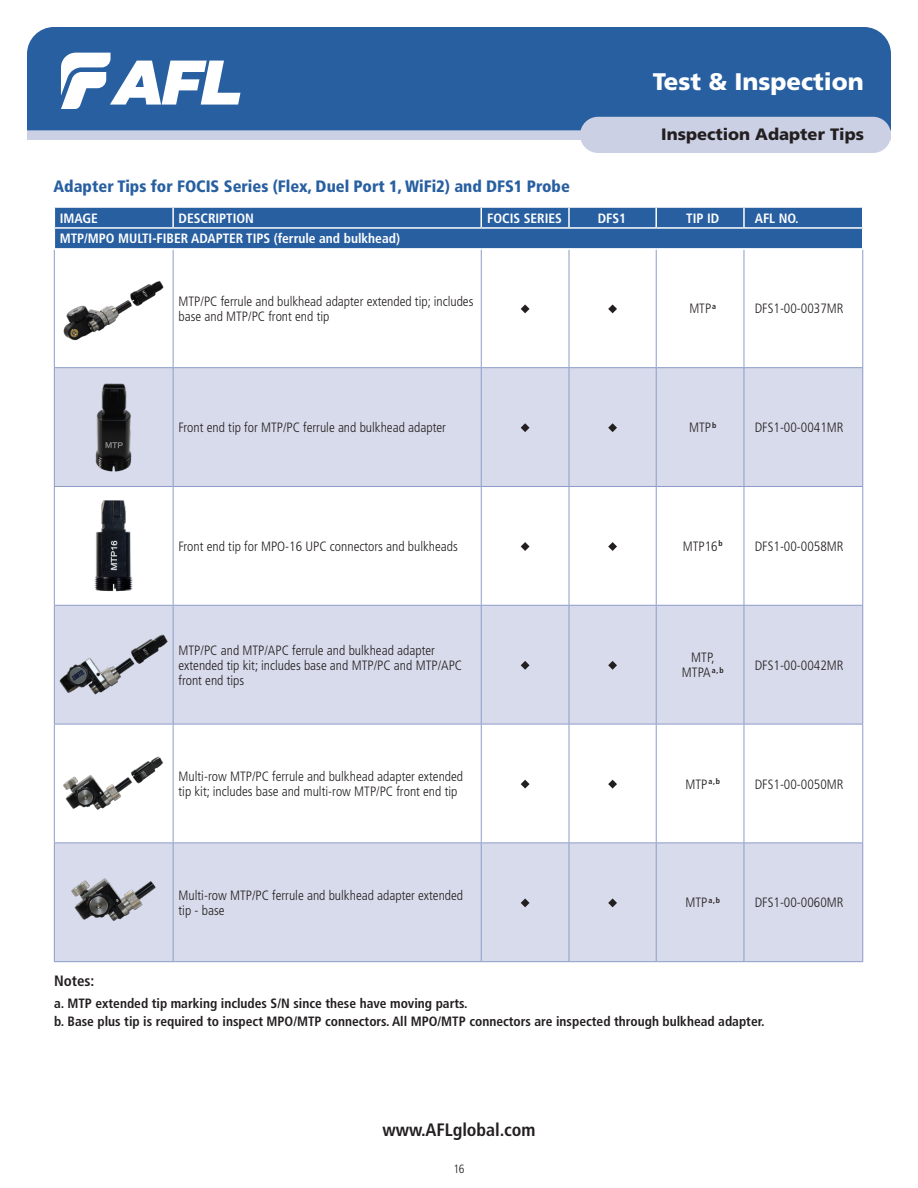
<style>
.page{position:relative;width:918px;height:1188px;background:#fff}
.page>*{position:absolute;margin:0;border:0;box-sizing:border-box;transform-origin:0 0}
.t1{font:900 24px "Frutiger LT Std";color:#fff}
.t2{font:700 condensed 18px "Frutiger LT Std";letter-spacing:-.005em;color:#231f20}
.C_Sub-Title_No_TOC{font:900 condensed 16.5px "Frutiger LT Std";color:#285fa1}
.t3{font:900 16.5px "Frutiger LT Std";color:#231f20}
.C_Body{font:700 condensed 15px "Frutiger LT Std";color:#231f20}
.C_Table_Body{font:300 condensed 13.5px/15px "Frutiger LT Std";color:#231f20}
.t4{font:700 condensed 13.5px "Frutiger LT Std";color:#231f20}
.C_Table_Header{font:700 condensed 13.5px "Frutiger LT Std";color:#fff}
.t5{font:300 condensed 12px "Frutiger LT Std";color:#231f20}
</style>
<div class="page">
<svg style="left:55px;top:368px;width:807px;height:593px;fill:#d8dbeb"></svg>
<hr style="left:54px;top:250px;width:1px;height:117px;background:#8d9cc8">
<hr style="left:173px;top:250px;width:1px;height:117px;background:#8d9cc8">
<hr style="left:481px;top:250px;width:1px;height:117px;background:#8d9cc8">
<hr style="left:569px;top:250px;width:1px;height:117px;background:#8d9cc8">
<hr style="left:656px;top:250px;width:1px;height:117px;background:#8d9cc8">
<hr style="left:744px;top:250px;width:1px;height:117px;background:#8d9cc8">
<hr style="left:862px;top:250px;width:1px;height:117px;background:#8d9cc8">
<hr style="left:54px;top:368px;width:1px;height:118px;background:#8d9cc8">
<hr style="left:173px;top:368px;width:1px;height:118px;background:#8d9cc8">
<hr style="left:481px;top:368px;width:1px;height:118px;background:#8d9cc8">
<hr style="left:569px;top:368px;width:1px;height:118px;background:#8d9cc8">
<hr style="left:656px;top:368px;width:1px;height:118px;background:#8d9cc8">
<hr style="left:744px;top:368px;width:1px;height:118px;background:#8d9cc8">
<hr style="left:862px;top:368px;width:1px;height:118px;background:#8d9cc8">
<hr style="left:54px;top:487px;width:1px;height:118px;background:#8d9cc8">
<hr style="left:173px;top:487px;width:1px;height:118px;background:#8d9cc8">
<hr style="left:481px;top:487px;width:1px;height:118px;background:#8d9cc8">
<hr style="left:569px;top:487px;width:1px;height:118px;background:#8d9cc8">
<hr style="left:656px;top:487px;width:1px;height:118px;background:#8d9cc8">
<hr style="left:744px;top:487px;width:1px;height:118px;background:#8d9cc8">
<hr style="left:862px;top:487px;width:1px;height:118px;background:#8d9cc8">
<hr style="left:54px;top:606px;width:1px;height:118px;background:#8d9cc8">
<hr style="left:173px;top:606px;width:1px;height:118px;background:#8d9cc8">
<hr style="left:481px;top:606px;width:1px;height:118px;background:#8d9cc8">
<hr style="left:569px;top:606px;width:1px;height:118px;background:#8d9cc8">
<hr style="left:656px;top:606px;width:1px;height:118px;background:#8d9cc8">
<hr style="left:744px;top:606px;width:1px;height:118px;background:#8d9cc8">
<hr style="left:862px;top:606px;width:1px;height:118px;background:#8d9cc8">
<hr style="left:54px;top:724px;width:119px;height:1px;background:#8d9cc8">
<hr style="left:54px;top:724px;width:1px;height:119px;background:#8d9cc8">
<hr style="left:173px;top:724px;width:308px;height:1px;background:#8d9cc8">
<hr style="left:173px;top:724px;width:1px;height:119px;background:#8d9cc8">
<hr style="left:481px;top:724px;width:1px;height:119px;background:#8d9cc8">
<hr style="left:569px;top:724px;width:1px;height:119px;background:#8d9cc8">
<hr style="left:656px;top:724px;width:88px;height:1px;background:#8d9cc8">
<hr style="left:656px;top:724px;width:1px;height:119px;background:#8d9cc8">
<hr style="left:744px;top:724px;width:119px;height:1px;background:#8d9cc8">
<hr style="left:744px;top:724px;width:1px;height:119px;background:#8d9cc8">
<hr style="left:862px;top:724px;width:1px;height:119px;background:#8d9cc8">
<hr style="left:54px;top:843px;width:1px;height:118px;background:#8d9cc8">
<hr style="left:173px;top:843px;width:1px;height:118px;background:#8d9cc8">
<hr style="left:481px;top:843px;width:1px;height:118px;background:#8d9cc8">
<hr style="left:569px;top:843px;width:1px;height:118px;background:#8d9cc8">
<hr style="left:656px;top:843px;width:1px;height:118px;background:#8d9cc8">
<hr style="left:744px;top:843px;width:1px;height:118px;background:#8d9cc8">
<hr style="left:862px;top:843px;width:1px;height:118px;background:#8d9cc8">
<hr style="left:481px;top:724px;width:88px;height:1px;background:#8d9cc8">
<hr style="left:569px;top:724px;width:87px;height:1px;background:#8d9cc8">
<hr style="left:54px;top:486px;width:119px;height:1px;background:#8d9cc8">
<hr style="left:173px;top:486px;width:308px;height:1px;background:#8d9cc8">
<hr style="left:481px;top:486px;width:88px;height:1px;background:#8d9cc8">
<hr style="left:569px;top:486px;width:87px;height:1px;background:#8d9cc8">
<hr style="left:656px;top:486px;width:88px;height:1px;background:#8d9cc8">
<hr style="left:744px;top:486px;width:119px;height:1px;background:#8d9cc8">
<svg style="left:54px;top:207px;width:809px;height:41px;background:#3568a6"></svg>
<hr style="left:54px;top:961px;width:119px;height:1px;background:#8d9cc8">
<hr style="left:173px;top:961px;width:308px;height:1px;background:#8d9cc8">
<hr style="left:656px;top:961px;width:88px;height:1px;background:#8d9cc8">
<hr style="left:744px;top:961px;width:119px;height:1px;background:#8d9cc8">
<hr style="left:54px;top:367px;width:119px;height:1px;background:#8d9cc8">
<hr style="left:173px;top:367px;width:308px;height:1px;background:#8d9cc8">
<hr style="left:481px;top:367px;width:88px;height:1px;background:#8d9cc8">
<hr style="left:569px;top:367px;width:87px;height:1px;background:#8d9cc8">
<hr style="left:656px;top:367px;width:88px;height:1px;background:#8d9cc8">
<hr style="left:744px;top:367px;width:119px;height:1px;background:#8d9cc8">
<hr style="left:54px;top:843px;width:119px;height:1px;background:#8d9cc8">
<hr style="left:173px;top:843px;width:308px;height:1px;background:#8d9cc8">
<hr style="left:481px;top:843px;width:88px;height:1px;background:#8d9cc8">
<hr style="left:569px;top:843px;width:87px;height:1px;background:#8d9cc8">
<hr style="left:656px;top:843px;width:88px;height:1px;background:#8d9cc8">
<hr style="left:744px;top:843px;width:119px;height:1px;background:#8d9cc8">
<hr style="left:481px;top:961px;width:88px;height:1px;background:#8d9cc8">
<hr style="left:569px;top:961px;width:87px;height:1px;background:#8d9cc8">
<hr style="left:54px;top:605px;width:119px;height:1px;background:#8d9cc8">
<hr style="left:173px;top:605px;width:308px;height:1px;background:#8d9cc8">
<hr style="left:481px;top:605px;width:88px;height:1px;background:#8d9cc8">
<hr style="left:569px;top:605px;width:87px;height:1px;background:#8d9cc8">
<hr style="left:656px;top:605px;width:88px;height:1px;background:#8d9cc8">
<hr style="left:744px;top:605px;width:119px;height:1px;background:#8d9cc8">
<img style="left:63px;top:280px;width:101px;height:61px">
<svg style="left:521px;top:304px;width:9px;height:9px"></svg>
<svg style="left:608px;top:304px;width:9px;height:9px"></svg>
<img style="left:60px;top:373px;width:108px;height:108px">
<svg style="left:521px;top:423px;width:9px;height:9px"></svg>
<svg style="left:608px;top:423px;width:9px;height:9px"></svg>
<img style="left:60px;top:492px;width:108px;height:108px">
<svg style="left:521px;top:542px;width:9px;height:9px"></svg>
<svg style="left:608px;top:542px;width:9px;height:9px"></svg>
<img style="left:60px;top:611px;width:108px;height:108px">
<svg style="left:521px;top:661px;width:9px;height:9px"></svg>
<svg style="left:608px;top:661px;width:9px;height:9px"></svg>
<img style="left:60px;top:729px;width:108px;height:108px">
<svg style="left:521px;top:780px;width:9px;height:9px"></svg>
<svg style="left:608px;top:780px;width:9px;height:9px"></svg>
<img style="left:60px;top:848px;width:108px;height:108px">
<svg style="left:521px;top:898px;width:9px;height:9px"></svg>
<svg style="left:608px;top:898px;width:9px;height:9px"></svg>
<div style="left:27px;top:121px;width:864px;height:19px;background:#cbd0e5"></div>
<div style="left:27px;top:27px;width:864px;height:103px;background:#285fa1"></div>
<svg style="left:61px;top:53px;width:179px;height:56px"></svg>
<div style="left:580px;top:117px;width:311px;height:36px;background:#cbd0e5;border-radius:18px"></div>
<p class="C_Sub-Title_No_TOC" style="left:54px;top:176px;width:518px">Adapter Tips for FOCIS Series (Flex, Duel Port 1, WiFi2) and DFS1 Probe</p>
<h1 class="t1" style="left:653px;top:67px;width:213px">Test &amp; Inspection</h1>
<p class="t3" style="left:661px;top:124px;width:204px">Inspection Adapter Tips</p>
<p class="C_Table_Header" style="left:60px;top:210px;width:40px">IMAGE</p>
<p class="C_Table_Header" style="left:179px;top:210px;width:77px">DESCRIPTION</p>
<p class="C_Table_Header" style="left:487px;top:210px;width:76px">FOCIS SERIES</p>
<p class="C_Table_Header" style="left:598px;top:210px;width:30px">DFS1</p>
<p class="C_Table_Header" style="left:686px;top:210px;width:35px">TIP ID</p>
<p class="C_Table_Header" style="left:755px;top:210px;width:45px">AFL NO.</p>
<p class="C_Table_Header" style="left:60px;top:231px;width:342px">MTP/MPO MULTI-FIBER ADAPTER TIPS (ferrule and bulkhead)</p>
<p class="C_Table_Body" style="left:179px;top:294px;width:296px">MTP/PC ferrule and bulkhead adapter extended tip; includes base and MTP/PC front end tip</p>
<p class="C_Table_Body" style="left:689px;top:301px;width:28px">MTP<sup>a</sup></p>
<p class="C_Table_Body" style="left:755px;top:301px;width:90px">DFS1-00-0037MR</p>
<p class="C_Table_Body" style="left:179px;top:420px;width:269px">Front end tip for MTP/PC ferrule and bulkhead adapter</p>
<p class="C_Table_Body" style="left:689px;top:420px;width:29px">MTP<sup>b</sup></p>
<p class="C_Table_Body" style="left:755px;top:420px;width:90px">DFS1-00-0041MR</p>
<p class="C_Table_Body" style="left:179px;top:539px;width:281px">Front end tip for MPO-16 UPC connectors and bulkheads</p>
<p class="C_Table_Body" style="left:683px;top:539px;width:42px">MTP16<sup>b</sup></p>
<p class="C_Table_Body" style="left:755px;top:539px;width:90px">DFS1-00-0058MR</p>
<p class="C_Table_Body" style="left:179px;top:643px;width:285px">MTP/PC and MTP/APC ferrule and bulkhead adapter extended tip kit; includes base and MTP/PC and MTP/APC front end tips</p>
<p class="C_Table_Body" style="left:682px;top:650px;width:43px;text-align:center">MTP,<br>MTPA<sup>a,b</sup></p>
<p class="C_Table_Body" style="left:755px;top:658px;width:90px">DFS1-00-0042MR</p>
<p class="C_Table_Body" style="left:179px;top:769px;width:286px">Multi-row MTP/PC ferrule and bulkhead adapter extended tip kit; includes base and multi-row MTP/PC front end tip</p>
<p class="C_Table_Body" style="left:685px;top:777px;width:36px">MTP<sup>a,b</sup></p>
<p class="C_Table_Body" style="left:755px;top:777px;width:90px">DFS1-00-0050MR</p>
<p class="C_Table_Body" style="left:179px;top:888px;width:286px">Multi-row MTP/PC ferrule and bulkhead adapter extended tip - base</p>
<p class="C_Table_Body" style="left:685px;top:895px;width:36px">MTP<sup>a,b</sup></p>
<p class="C_Table_Body" style="left:755px;top:895px;width:90px">DFS1-00-0060MR</p>
<p class="C_Body" style="left:54px;top:972px;width:42px">Notes:</p>
<p class="t4" style="left:54px;top:995px;width:415px">a. MTP extended tip marking includes S/N since these have moving parts.</p>
<p class="t4" style="left:54px;top:1014px;width:712px">b. Base plus tip is required to inspect MPO/MTP connectors. All MPO/MTP connectors are inspected through bulkhead adapter.</p>
<h2 class="t2" style="left:383px;top:1119px;width:154px">www.AFLglobal.com</h2>
<p class="t5" style="left:453px;top:1162px;width:13px">16</p>
</div>
